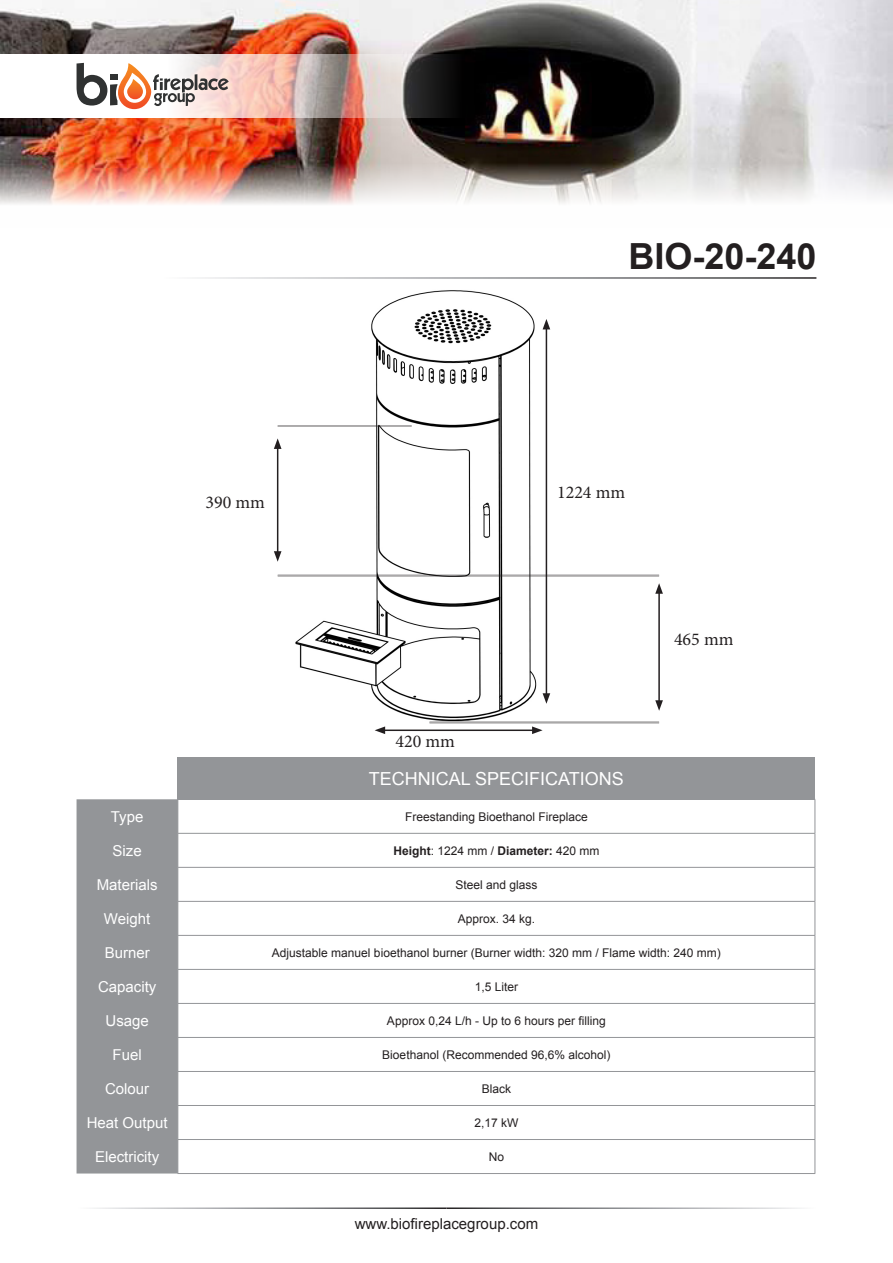
<style>
.page{position:relative;width:893px;height:1263px;background:#fff}
.page>*{position:absolute;margin:0;border:0;box-sizing:border-box;transform-origin:0 0}
.t1{font:700 36px "Arial";color:#231f20}
.t2{font:18px "Arial";color:#fff}
.t3{font:18px "Minion Pro";color:#231f20}
.t4{font:15px "Arial";color:#fff}
.t5{font:15px "Arial";color:#231f20}
.t6{font:12px "Arial";color:#231f20}
.t7{font:700 12px "Arial";color:#231f20}
.s1{font-weight:400}
</style>
<div class="page">
<img style="left:0;top:0;width:893px;height:204px">
<svg style="left:0;top:54px;width:474px;height:64px"></svg>
<svg style="left:77px;top:63px;width:40px;height:43px"></svg>
<svg style="left:153px;top:74px;width:76px;height:32px"></svg>
<img style="left:118px;top:63px;width:33px;height:46px">
<img style="left:127px;top:79px;width:16px;height:20px">
<div style="left:178px;top:757px;width:637px;height:42px;background:#939598"></div>
<div style="left:77px;top:799px;width:100px;height:374px;background:#939598"></div>
<hr style="left:177px;top:799px;width:638px;height:1px;background:#939598">
<hr style="left:177px;top:800px;width:1px;height:33px;background:#939598">
<hr style="left:815px;top:800px;width:1px;height:33px;background:#939598">
<hr style="left:177px;top:833px;width:638px;height:1px;background:#939598">
<hr style="left:177px;top:834px;width:1px;height:33px;background:#939598">
<hr style="left:815px;top:834px;width:1px;height:33px;background:#939598">
<hr style="left:177px;top:867px;width:638px;height:1px;background:#939598">
<hr style="left:177px;top:868px;width:1px;height:33px;background:#939598">
<hr style="left:815px;top:868px;width:1px;height:33px;background:#939598">
<hr style="left:177px;top:901px;width:638px;height:1px;background:#939598">
<hr style="left:177px;top:902px;width:1px;height:33px;background:#939598">
<hr style="left:815px;top:902px;width:1px;height:33px;background:#939598">
<hr style="left:177px;top:935px;width:638px;height:1px;background:#939598">
<hr style="left:177px;top:936px;width:1px;height:33px;background:#939598">
<hr style="left:815px;top:936px;width:1px;height:33px;background:#939598">
<hr style="left:177px;top:969px;width:638px;height:1px;background:#939598">
<hr style="left:177px;top:970px;width:1px;height:33px;background:#939598">
<hr style="left:815px;top:970px;width:1px;height:33px;background:#939598">
<hr style="left:177px;top:1003px;width:638px;height:1px;background:#939598">
<hr style="left:177px;top:1004px;width:1px;height:33px;background:#939598">
<hr style="left:815px;top:1004px;width:1px;height:33px;background:#939598">
<hr style="left:177px;top:1037px;width:638px;height:1px;background:#939598">
<hr style="left:177px;top:1038px;width:1px;height:33px;background:#939598">
<hr style="left:815px;top:1038px;width:1px;height:33px;background:#939598">
<hr style="left:177px;top:1071px;width:638px;height:1px;background:#939598">
<hr style="left:177px;top:1072px;width:1px;height:33px;background:#939598">
<hr style="left:815px;top:1072px;width:1px;height:33px;background:#939598">
<hr style="left:177px;top:1105px;width:638px;height:1px;background:#939598">
<hr style="left:177px;top:1106px;width:1px;height:33px;background:#939598">
<hr style="left:815px;top:1106px;width:1px;height:33px;background:#939598">
<hr style="left:177px;top:1139px;width:638px;height:1px;background:#939598">
<hr style="left:177px;top:1140px;width:1px;height:33px;background:#939598">
<hr style="left:815px;top:1140px;width:1px;height:33px;background:#939598">
<hr style="left:177px;top:1173px;width:638px;height:1px;background:#939598">
<img style="left:276px;top:290px;width:384px;height:444px">
<hr style="left:546px;top:327px;width:1px;height:369px;background:#231f20">
<svg style="left:543px;top:693px;width:7px;height:11px"></svg>
<svg style="left:543px;top:319px;width:7px;height:10px"></svg>
<hr style="left:383px;top:729px;width:151px;height:2px;background:#231f20">
<svg style="left:375px;top:726px;width:10px;height:8px"></svg>
<svg style="left:532px;top:726px;width:11px;height:8px"></svg>
<hr style="left:658px;top:591px;width:2px;height:112px;background:#231f20">
<svg style="left:655px;top:700px;width:8px;height:11px"></svg>
<svg style="left:655px;top:583px;width:8px;height:11px"></svg>
<hr style="left:429px;top:575px;width:230px;height:1px;background:#231f20">
<hr style="left:429px;top:576px;width:230px;height:1px;background:#231f20">
<hr style="left:429px;top:721px;width:230px;height:1px;background:#231f20">
<hr style="left:429px;top:722px;width:230px;height:1px;background:#231f20">
<hr style="left:429px;top:723px;width:230px;height:1px;background:#231f20">
<hr style="left:277px;top:447px;width:1px;height:106px;background:#231f20">
<svg style="left:274px;top:551px;width:7px;height:11px"></svg>
<svg style="left:274px;top:438px;width:7px;height:11px"></svg>
<hr style="left:278px;top:425px;width:134px;height:1px;background:#231f20">
<hr style="left:278px;top:426px;width:134px;height:1px;background:#231f20">
<hr style="left:278px;top:575px;width:151px;height:1px;background:#231f20">
<hr style="left:278px;top:576px;width:151px;height:1px;background:#231f20">
<p class="t3" style="left:205px;top:490px;width:61px">390 mm</p>
<p class="t1" style="left:628px;top:232px;width:190px">BIO-20-240</p>
<p class="t3" style="left:557px;top:480px;width:70px">1224 mm</p>
<p class="t3" style="left:395px;top:729px;width:61px">420 mm</p>
<p class="t2" style="left:369px;top:766px;width:257px">TECHNICAL SPECIFICATIONS</p>
<p class="t3" style="left:674px;top:627px;width:61px">465 mm</p>
<p class="t4" style="left:111px;top:807px;width:34px">Type</p>
<p class="t6" style="left:405px;top:809px;width:184px">Freestanding Bioethanol Fireplace</p>
<p class="t4" style="left:113px;top:841px;width:31px">Size</p>
<p class="t7" style="left:393px;top:842px;width:208px">Height<span class="s1">: 1224 mm /</span> Diameter: <span class="s1">420 mm</span></p>
<p class="t4" style="left:97px;top:875px;width:62px">Materials</p>
<p class="t6" style="left:455px;top:877px;width:84px">Steel and glass</p>
<p class="t4" style="left:104px;top:909px;width:48px">Weight</p>
<p class="t6" style="left:458px;top:911px;width:79px">Approx. 34 kg.</p>
<p class="t4" style="left:105px;top:943px;width:47px">Burner</p>
<p class="t6" style="left:272px;top:945px;width:450px">Adjustable manuel bioethanol burner (Burner width: 320 mm / Flame width: 240 mm)</p>
<p class="t4" style="left:98px;top:977px;width:60px">Capacity</p>
<p class="t6" style="left:475px;top:979px;width:45px">1,5 Liter</p>
<p class="t4" style="left:106px;top:1011px;width:45px">Usage</p>
<p class="t6" style="left:387px;top:1013px;width:220px">Approx 0,24 L/h - Up to 6 hours per filling</p>
<p class="t4" style="left:113px;top:1045px;width:31px">Fuel</p>
<p class="t6" style="left:382px;top:1047px;width:230px">Bioethanol (Recommended 96,6% alcohol)</p>
<p class="t4" style="left:105px;top:1079px;width:46px">Colour</p>
<p class="t6" style="left:482px;top:1081px;width:31px">Black</p>
<p class="t4" style="left:87px;top:1113px;width:82px">Heat Output</p>
<p class="t6" style="left:474px;top:1115px;width:46px">2,17 kW</p>
<p class="t4" style="left:95px;top:1147px;width:66px">Electricity</p>
<p class="t6" style="left:489px;top:1149px;width:17px">No</p>
<p class="t5" style="left:355px;top:1214px;width:185px">www.biofireplacegroup.com</p>
</div>
